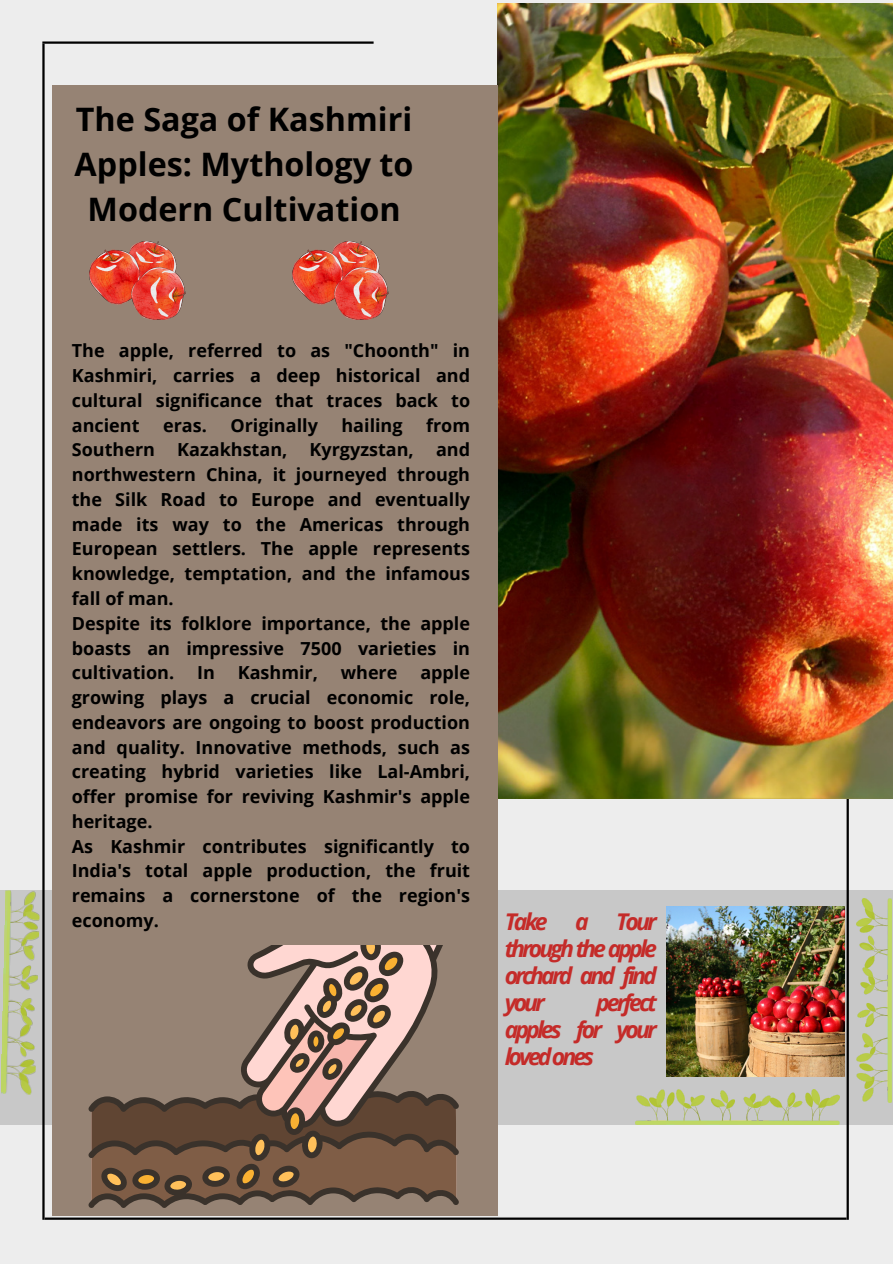
<style>
.page{position:relative;width:893px;height:1264px;background:#fff}
.page>*{position:absolute;margin:0;border:0;box-sizing:border-box;transform-origin:0 0}
.t1{font:700 32.25px/45px "Open Sans";color:#000;text-align:center}
.t2{font:italic 700 23.1px/27px "Open Sans";letter-spacing:-.125em;color:#c42b29;text-align:justify}
.t3{font:700 18px/24.8px "Open Sans";color:#000;text-align:justify}
</style>
<div class="page">
<div style="left:0;top:0;width:892px;height:1263px;background:#ededed"></div>
<div style="left:0;top:890px;width:892px;height:234px;background:#c8c8c8"></div>
<hr style="left:846px;top:418px;width:2px;height:801px;background:#000">
<img style="left:497px;top:4px;width:395px;height:794px">
<hr style="left:42px;top:44px;width:3px;height:1175px;background:#000">
<div style="left:52px;top:85px;width:445px;height:1130px;background:#968374"></div>
<hr style="left:42px;top:41px;width:331px;height:3px;background:#000">
<hr style="left:45px;top:1217px;width:801px;height:2px;background:#000">
<img style="left:89px;top:241px;width:96px;height:78px">
<img style="left:293px;top:241px;width:95px;height:78px">
<img style="left:666px;top:906px;width:178px;height:170px">
<img style="left:636px;top:1089px;width:203px;height:35px">
<img style="left:1px;top:890px;width:39px;height:204px">
<img style="left:856px;top:898px;width:35px;height:204px">
<svg style="left:88px;top:945px;width:371px;height:263px"></svg>
<h2 class="t1" style="left:75px;top:96px;width:340px">The Saga of Kashmiri<br>Apples: Mythology to<br>Modern Cultivation</h2>
<p class="t3" style="left:72px;top:338px;width:400px">The apple, referred to as "Choonth" in Kashmiri, carries a deep historical and cultural significance that traces back to ancient</p>
<p class="t3" style="left:72px;top:412px;width:400px;text-indent:354px">from Southern Kazakhstan, Kyrgyzstan, and northwestern China, it journeyed through the Silk Road to Europe and eventually made its way to the Americas through European settlers. The apple represents knowledge, temptation, and the infamous fall of man.</p>
<p class="t3" style="left:72px;top:610px;width:400px">Despite its folklore importance, the apple boasts an impressive 7500 varieties in cultivation.</p>
<p class="t3" style="left:163px;top:412px;width:45px">eras.</p>
<p class="t3" style="left:230px;top:412px;width:89px">Originally</p>
<p class="t3" style="left:341px;top:412px;width:63px">hailing</p>
<p class="t3" style="left:72px;top:660px;width:400px;text-indent:348px">apple growing plays a crucial economic role, endeavors are ongoing to boost production and quality. Innovative methods, such as creating hybrid varieties like Lal-Ambri, offer promise for reviving Kashmir's apple heritage.</p>
<p class="t3" style="left:72px;top:833px;width:400px">As Kashmir contributes significantly to India's total apple production, the fruit remains a cornerstone of the region's economy.</p>
<p class="t3" style="left:197px;top:660px;width:19px">In</p>
<p class="t3" style="left:238px;top:660px;width:82px">Kashmir,</p>
<p class="t3" style="left:341px;top:660px;width:58px">where</p>
<p class="t2" style="left:504px;top:907px;width:154px">Take a Tour through the apple orchard and find your</p>
<p class="t2" style="left:504px;top:988px;width:154px;text-indent:91px">perfect apples for your lovedones</p>
</div>
